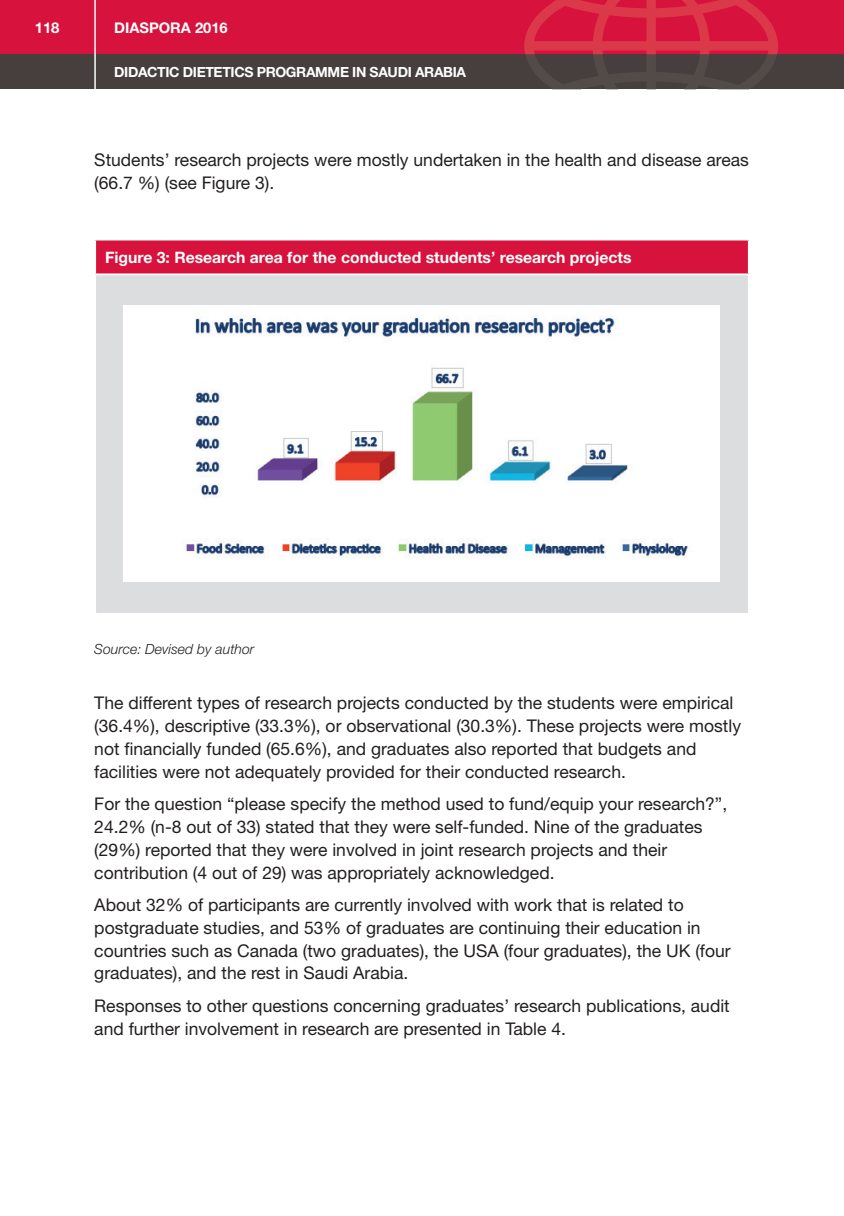
<style>
.page{position:relative;width:844px;height:1216px;background:#fff}
.page>*{position:absolute;margin:0;border:0;box-sizing:border-box;transform-origin:0 0}
.t1{font:17.5px/22.8px "Helvetica Neue LT Std";color:#231f20}
.t2{font:700 15.75px "Helvetica Neue LT Std";color:#fff}
.t3{font:700 14.88px "Helvetica Neue LT Std";color:#fff}
.t4{font:700 14.7px "Helvetica Neue LT Std";color:#fff}
.t5{font:700 14px "Helvetica Neue LT Std";letter-spacing:-.025em;color:#fff}
.t6{font:italic 300 14px "Helvetica Neue LT Std";color:#231f20}
</style>
<div class="page">
<div style="left:0;top:0;width:843px;height:55px;background:#d7123d"></div>
<div style="left:0;top:55px;width:843px;height:34px;background:#463f3d"></div>
<hr style="left:94px;top:0;width:2px;height:89px;background:#fff">
<svg style="left:524px;top:0;width:253px;height:90px"></svg>
<hr style="left:843px;top:0;width:1px;height:55px;background:#d7123d">
<hr style="left:843px;top:55px;width:1px;height:34px;background:#463f3d">
<div style="left:95px;top:239px;width:653px;height:35px;background:#d7123d"></div>
<div style="left:95px;top:274px;width:653px;height:339px;background:#dcdddf"></div>
<hr style="left:94px;top:239px;width:655px;height:1px;background:#fff">
<hr style="left:94px;top:240px;width:2px;height:33px;background:#fff">
<hr style="left:747px;top:240px;width:2px;height:33px;background:#fff">
<hr style="left:94px;top:273px;width:655px;height:2px;background:#fff">
<hr style="left:94px;top:275px;width:2px;height:338px;background:#fff">
<hr style="left:747px;top:275px;width:2px;height:338px;background:#fff">
<img style="left:123px;top:305px;width:596px;height:276px">
<p class="t3" style="left:35px;top:18px;width:26px">118</p>
<p class="t4" style="left:114px;top:18px;width:115px">DIASPORA 2016</p>
<p class="t5" style="left:114px;top:63px;width:353px">DIDACTIC DIETETICS PROGRAMME IN SAUDI ARABIA</p>
<p class="t1" style="left:94px;top:148px;width:656px">Students’ research projects were mostly undertaken in the health and disease areas (66.7 %) (see Figure 3).</p>
<p class="t2" style="left:105px;top:247px;width:527px">Figure 3: Research area for the conducted students’ research projects</p>
<p class="t6" style="left:94px;top:640px;width:161px">Source: Devised by author</p>
<p class="t1" style="left:94px;top:691px;width:648px">The different types of research projects conducted by the students were empirical (36.4%), descriptive (33.3%), or observational (30.3%). These projects were mostly not nancially funded (65.6%), and graduates also reported that budgets and facilities were not adequately provided for their conducted research.</p>
<p class="t1" style="left:94px;top:792px;width:634px">For the question “please specify the method used to fund/equip your research?”, 24.2% (n-8 out of 33) stated that they were self-funded. Nine of the graduates (29%) reported that they were involved in joint research projects and their contribution (4 out of 29) was appropriately acknowledged.</p>
<p class="t1" style="left:94px;top:893px;width:637px">About 32% of participants are currently involved with work that is related to postgraduate studies, and 53% of graduates are continuing their education in countries such as Canada (two graduates), the USA (four graduates), the UK (four graduates), and the rest in Saudi Arabia.</p>
<p class="t1" style="left:94px;top:994px;width:636px">Responses to other questions concerning graduates’ research publications, audit and further involvement in research are presented in Table 4.</p>
</div>
